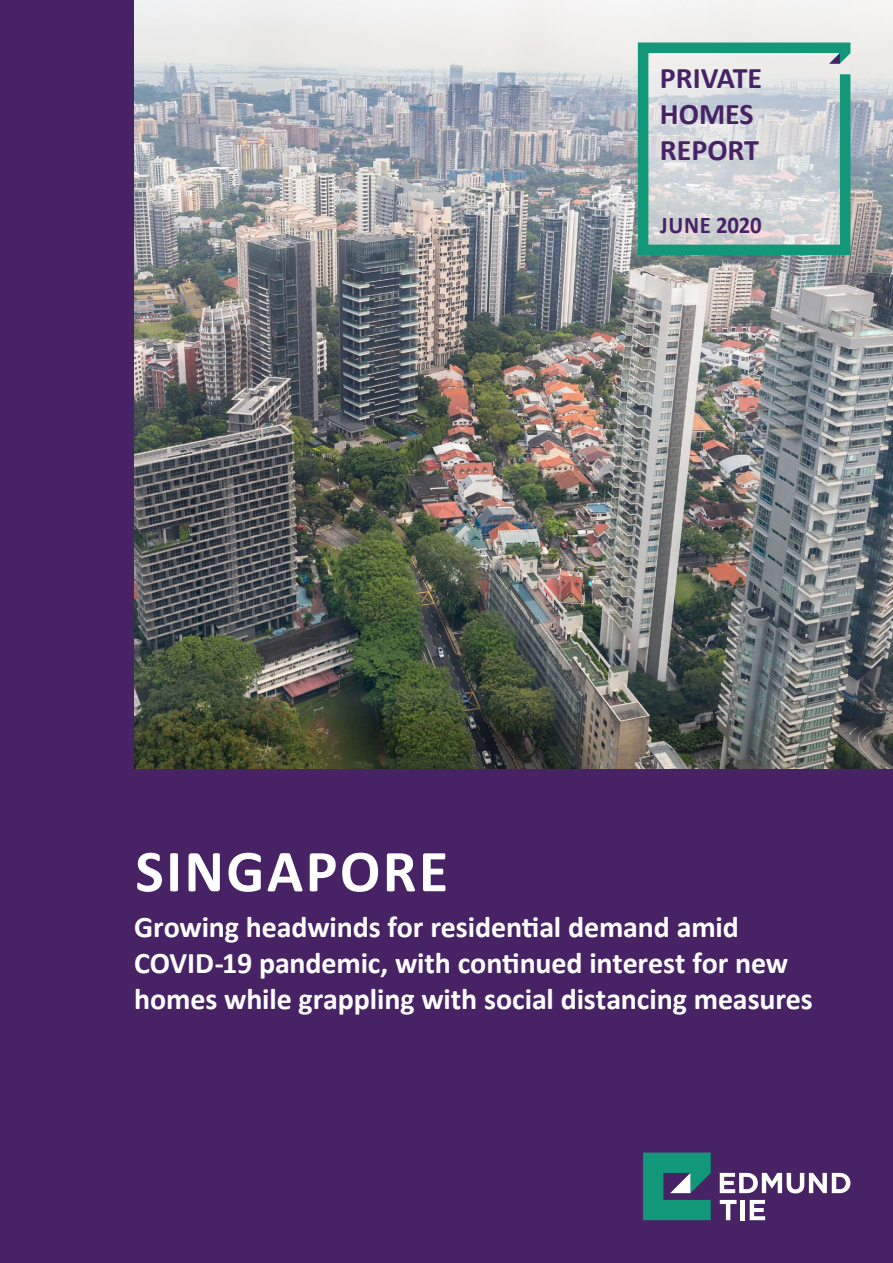
<style>
.page{position:relative;width:893px;height:1263px;background:#472365}
.page>*{position:absolute;margin:0;border:0;box-sizing:border-box;transform-origin:0 0}
.t1{font:700 60px "Calibri";letter-spacing:.04em;color:#fff}
.Bodytext{font:700 30px/36px "Calibri";letter-spacing:-.005em;color:#fff}
.t2{font:700 30px/36px "Calibri";color:#472365}
.t3{font:700 24px "Calibri";letter-spacing:.01em;color:#472365;scale:.95 1}
</style>
<div class="page">
<img style="left:134px;top:0;width:759px;height:768px">
<svg style="left:638px;top:43px;width:212px;height:212px;background:#b3cdca"></svg>
<svg style="left:643px;top:1152px;width:68px;height:68px"></svg>
<svg style="left:720px;top:1173px;width:130px;height:20px"></svg>
<svg style="left:720px;top:1200px;width:16px;height:20px"></svg>
<div style="left:740px;top:1200px;width:5px;height:20px;background:#fff"></div>
<svg style="left:750px;top:1200px;width:15px;height:20px"></svg>
<p class="t2" style="left:660px;top:60px;width:104px">PRIVATE<br>HOMES<br>REPORT</p>
<p class="t3" style="left:660px;top:209px;width:108px">JUNE 2020</p>
<p class="t1" style="left:135px;top:833px;width:314px">SINGAPORE</p>
<p class="Bodytext" style="left:134px;top:909px;width:680px">Growing headwinds for residential demand amid<br>COVID-19 pandemic, with continued interest for new homes while grappling with social distancing measures</p>
</div>
